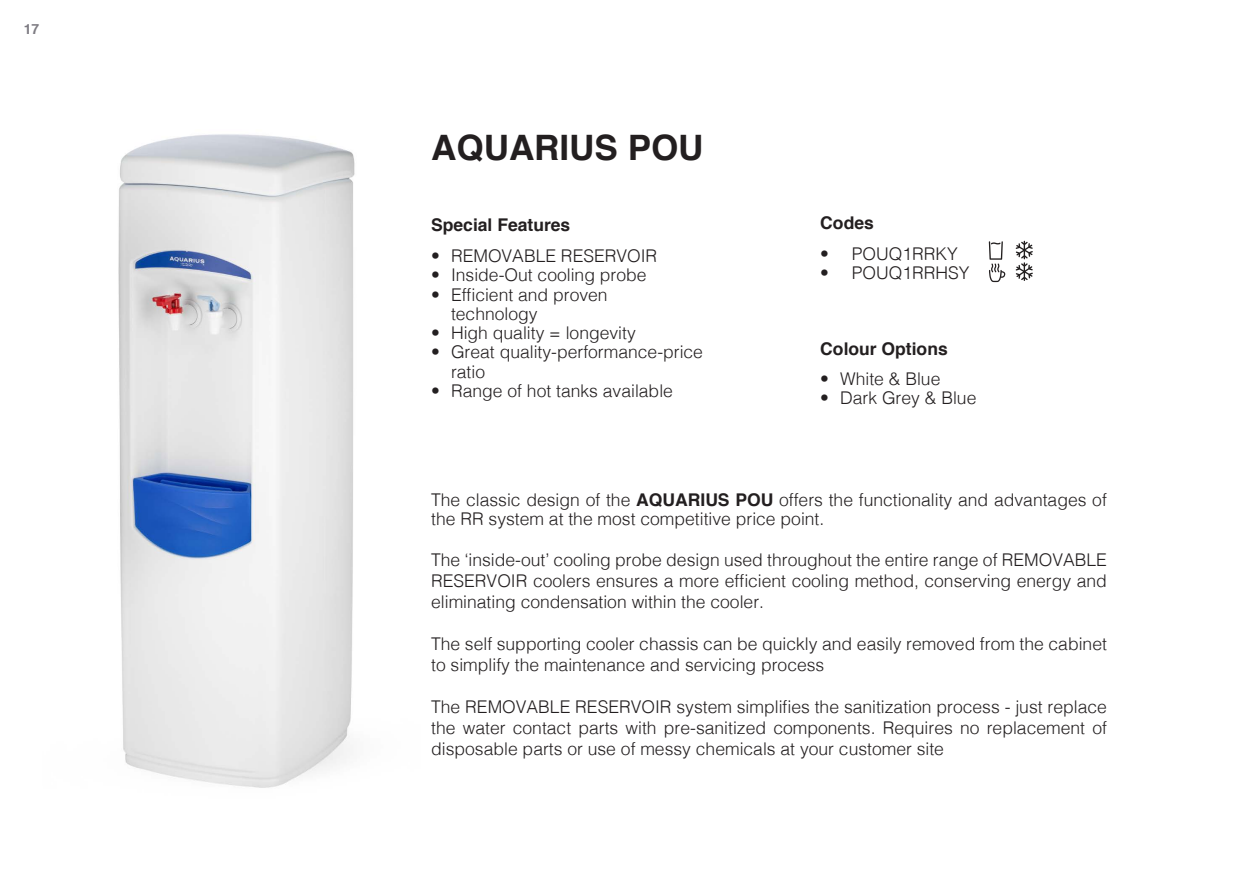
<style>
.page{position:relative;width:1241px;height:869px;background:#fff}
.page>*{position:absolute;margin:0;border:0;box-sizing:border-box;transform-origin:0 0}
.t1{font:700 35px "Helvetica";color:#231f20}
.t2{font:300 17.5px/21px "Helvetica";color:#231f20}
.t3{font:700 17.5px "Helvetica";color:#231f20}
.t4{font:700 14px "Helvetica";color:#7e7c83}
.s1{font-weight:700}
</style>
<div class="page">
<img style="left:118px;top:134px;width:237px;height:654px">
<svg style="left:988px;top:241px;width:17px;height:41px"></svg>
<svg style="left:1015px;top:241px;width:17px;height:40px"></svg>
<p class="t4" style="left:24px;top:18px;width:17px">17</p>
<p class="t1" style="left:431px;top:120px;width:274px">AQUARIUS POU</p>
<p class="t3" style="left:431px;top:211px;width:141px">Special Features</p>
<p class="t2" style="left:431px;top:244px;width:227px">• REMOVABLE RESERVOIR</p>
<p class="t2" style="left:431px;top:263px;width:217px">• Inside-Out cooling probe</p>
<p class="t2" style="left:451px;top:283px;width:158px;line-height:19.2px;text-indent:-20px">• Efficient and proven technology</p>
<p class="t2" style="left:431px;top:321px;width:206px">• High quality = longevity</p>
<p class="t2" style="left:451px;top:341px;width:253px;line-height:19.2px;text-indent:-20px">• Great quality-performance-price ratio</p>
<p class="t2" style="left:431px;top:379px;width:243px">• Range of hot tanks available</p>
<p class="t3" style="left:820px;top:209px;width:55px">Codes</p>
<p class="t2" style="left:820px;top:242px;width:139px">• POUQ1RRKY</p>
<p class="t2" style="left:820px;top:261px;width:151px">• POUQ1RRHSY</p>
<p class="t3" style="left:820px;top:334px;width:129px">Colour Options</p>
<p class="t2" style="left:820px;top:367px;width:122px">• White &amp; Blue</p>
<p class="t2" style="left:820px;top:386px;width:157px">• Dark Grey &amp; Blue</p>
<p class="t2" style="left:431px;top:488px;width:677px;line-height:19.2px">The classic design of the <span class="s1">AQUARIUS POU</span> offers the functionality and advantages of the RR system at the most competitive price point.</p>
<p class="t2" style="left:431px;top:547px;width:677px;text-align:justify">The ‘inside-out’ cooling probe design used throughout the entire range of REMOVABLE RESERVOIR coolers ensures a more efficient cooling method, conserving energy and eliminating condensation within the cooler.</p>
<p class="t2" style="left:431px;top:631px;width:677px">The self supporting cooler chassis can be quickly and easily removed from the cabinet to simplify the maintenance and servicing process</p>
<p class="t2" style="left:431px;top:694px;width:677px;text-align:justify">The REMOVABLE RESERVOIR system simplifies the sanitization process - just replace the water contact parts with pre-sanitized components. Requires no replacement of disposable parts or use of messy chemicals at your customer site</p>
</div>
